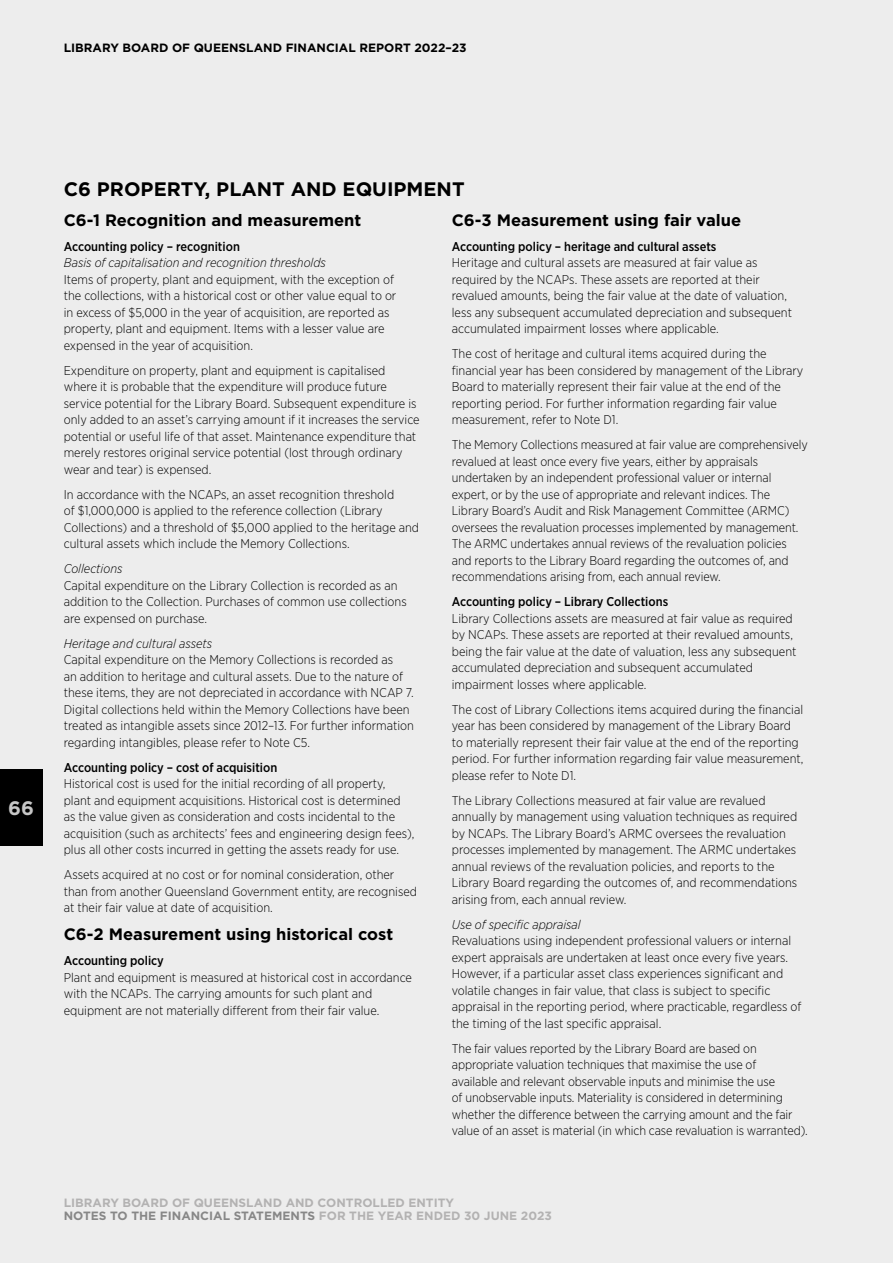
<style>
.page{position:relative;width:893px;height:1263px;background:#ededed}
.page>*{position:absolute;margin:0;border:0;box-sizing:border-box;transform-origin:0 0}
.t1{font:700 19.5px "Gotham";color:#000}
.t2{font:700 19.5px "Gotham";color:#c6c6c6}
.t3{font:700 16.5px "Gotham";color:#000}
.t4{font:300 12.75px/16.5px "Gotham Narrow";color:#000}
.t5{font:500 12.75px "Gotham Narrow";color:#000}
.t6{font:italic 300 12.75px "Gotham Narrow";color:#000}
.t7{font:700 12px/13.5px "Gotham";color:#b3b2b2}
.t8{font:700 12px "Gotham";color:#000}
.s1{color:#878787}
</style>
<div class="page">
<div style="left:0;top:769px;width:43px;height:76px;background:#000"></div>
<p class="t8" style="left:64px;top:40px;width:404px">LIBRARY BOARD OF QUEENSLAND FINANCIAL REPORT 2022–23</p>
<h1 class="t2" style="left:8px;top:795px;width:27px">66</h1>
<h1 class="t1" style="left:64px;top:176px;width:402px">C6 PROPERTY, PLANT AND EQUIPMENT</h1>
<p class="t3" style="left:64px;top:209px;width:299px">C6-1 Recognition and measurement</p>
<p class="t5" style="left:64px;top:238px;width:178px">Accounting policy – recognition</p>
<p class="t6" style="left:64px;top:255px;width:264px">Basis of capitalisation and recognition thresholds</p>
<p class="t4" style="left:64px;top:271px;width:334px">Items of property, plant and equipment, with the exception of the collections, with a historical cost or other value equal to or in excess of $5,000 in the year of acquisition, are reported as property, plant and equipment. Items with a lesser value are expensed in the year of acquisition.</p>
<p class="t4" style="left:64px;top:362px;width:357px">Expenditure on property, plant and equipment is capitalised where it is probable that the expenditure will produce future service potential for the Library Board. Subsequent expenditure is only added to an asset’s carrying amount if it increases the service potential or useful life of that asset. Maintenance expenditure that merely restores original service potential (lost through ordinary wear and tear) is expensed.</p>
<p class="t4" style="left:64px;top:486px;width:357px">In accordance with the NCAPs, an asset recognition threshold<br>of $1,000,000 is applied to the reference collection (Library Collections) and a threshold of $5,000 applied to the heritage and cultural assets which include the Memory Collections.</p>
<p class="t6" style="left:64px;top:561px;width:60px">Collections</p>
<p class="t4" style="left:64px;top:577px;width:345px">Capital expenditure on the Library Collection is recorded as an addition to the Collection. Purchases of common use collections are expensed on purchase.</p>
<p class="t6" style="left:64px;top:635px;width:150px">Heritage and cultural assets</p>
<p class="t4" style="left:64px;top:651px;width:352px">Capital expenditure on the Memory Collections is recorded as<br>an addition to heritage and cultural assets. Due to the nature of these items, they are not depreciated in accordance with NCAP 7.<br>Digital collections held within the Memory Collections have been treated as intangible assets since 2012–13. For further information regarding intangibles, please refer to Note C5.</p>
<p class="t5" style="left:64px;top:759px;width:215px">Accounting policy – cost of acquisition</p>
<p class="t4" style="left:64px;top:775px;width:352px">Historical cost is used for the initial recording of all property, plant and equipment acquisitions. Historical cost is determined as the value given as consideration and costs incidental to the acquisition (such as architects’ fees and engineering design fees), plus all other costs incurred in getting the assets ready for use.</p>
<p class="t4" style="left:64px;top:866px;width:355px">Assets acquired at no cost or for nominal consideration, other than from another Queensland Government entity, are recognised at their fair value at date of acquisition.</p>
<p class="t3" style="left:64px;top:924px;width:331px">C6-2 Measurement using historical cost</p>
<p class="t5" style="left:64px;top:953px;width:102px">Accounting policy</p>
<p class="t4" style="left:64px;top:969px;width:350px">Plant and equipment is measured at historical cost in accordance with the NCAPs. The carrying amounts for such plant and equipment are not materially different from their fair value.</p>
<p class="t3" style="left:452px;top:209px;width:291px">C6-3 Measurement using fair value</p>
<p class="t5" style="left:452px;top:238px;width:266px">Accounting policy – heritage and cultural assets</p>
<p class="t4" style="left:452px;top:254px;width:342px">Heritage and cultural assets are measured at fair value as required by the NCAPs. These assets are reported at their revalued amounts, being the fair value at the date of valuation, less any subsequent accumulated depreciation and subsequent accumulated impairment losses where applicable.</p>
<p class="t4" style="left:452px;top:345px;width:353px">The cost of heritage and cultural items acquired during the financial year has been considered by management of the Library Board to materially represent their fair value at the end of the reporting period. For further information regarding fair value measurement, refer to Note D1.</p>
<p class="t4" style="left:452px;top:436px;width:358px">The Memory Collections measured at fair value are comprehensively revalued at least once every five years, either by appraisals undertaken by an independent professional valuer or internal expert, or by the use of appropriate and relevant indices. The Library Board’s Audit and Risk Management Committee (ARMC) oversees the revaluation processes implemented by management.<br>The ARMC undertakes annual reviews of the revaluation policies and reports to the Library Board regarding the outcomes of, and recommendations arising from, each annual review.</p>
<p class="t5" style="left:452px;top:594px;width:218px">Accounting policy – Library Collections</p>
<p class="t4" style="left:452px;top:610px;width:346px">Library Collections assets are measured at fair value as required by NCAPs. These assets are reported at their revalued amounts, being the fair value at the date of valuation, less any subsequent accumulated depreciation and subsequent accumulated impairment losses where applicable.</p>
<p class="t4" style="left:452px;top:701px;width:353px">The cost of Library Collections items acquired during the financial year has been considered by management of the Library Board to materially represent their fair value at the end of the reporting period. For further information regarding fair value measurement, please refer to Note D1.</p>
<p class="t4" style="left:452px;top:792px;width:347px">The Library Collections measured at fair value are revalued annually by management using valuation techniques as required by NCAPs. The Library Board’s ARMC oversees the revaluation processes implemented by management. The ARMC undertakes annual reviews of the revaluation policies, and reports to the Library Board regarding the outcomes of, and recommendations arising from, each annual review.</p>
<p class="t6" style="left:452px;top:917px;width:130px">Use of specific appraisal</p>
<p class="t4" style="left:452px;top:932px;width:351px">Revaluations using independent professional valuers or internal expert appraisals are undertaken at least once every five years.<br>However, if a particular asset class experiences significant and volatile changes in fair value, that class is subject to specific appraisal in the reporting period, where practicable, regardless of the timing of the last specific appraisal.</p>
<p class="t4" style="left:452px;top:1040px;width:358px">The fair values reported by the Library Board are based on appropriate valuation techniques that maximise the use of<br>available and relevant observable inputs and minimise the use<br>of unobservable inputs. Materiality is considered in determining whether the difference between the carrying amount and the fair value of an asset is material (in which case revaluation is warranted).</p>
<p class="t7" style="left:64px;top:1196px;width:490px">LIBRARY BOARD OF QUEENSLAND AND CONTROLLED ENTITY<br><span class="s1">NOTES TO THE FINANCIAL STATEMENTS</span> FOR THE YEAR ENDED 30 JUNE 2023</p>
</div>
